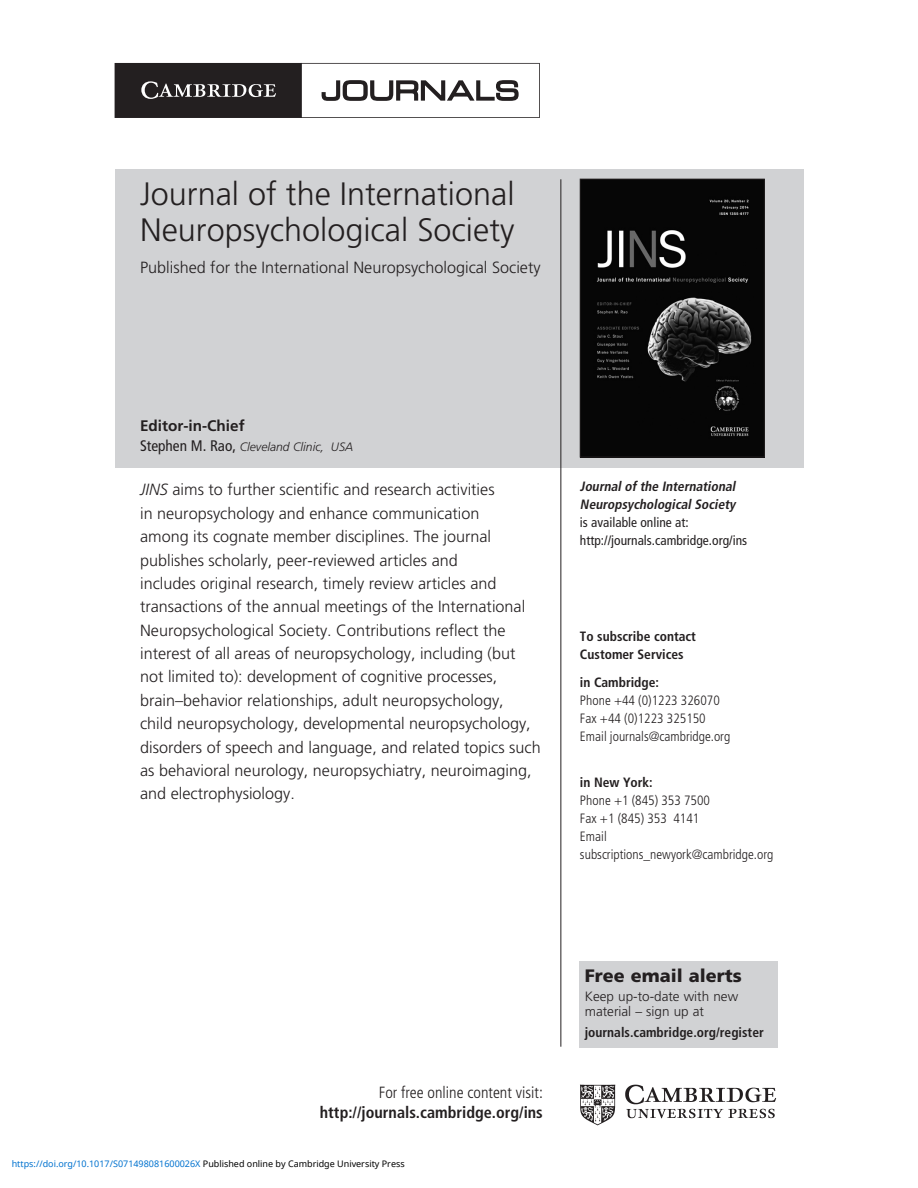
<style>
.page{position:relative;width:918px;height:1188px;background:#fff}
.page>*{position:absolute;margin:0;border:0;box-sizing:border-box;transform-origin:0 0}
.t1{font:300 32.4px/36px "Frutiger LT Std";color:#231f20}
.t2{font:900 18px "Frutiger LT Std";color:#231f20}
.t3{font:300 16.2px/23.4px "Frutiger LT Std";color:#231f20}
.t4{font:700 condensed 16.2px/19.8px "Frutiger LT Std";color:#231f20;text-align:right}
.t5{font:700 15.3px "Frutiger LT Std";color:#231f20}
.t6{font:300 condensed 13.5px/18px "Frutiger LT Std";color:#231f20}
.t7{font:condensed 13.5px/18px "Frutiger LT Std";color:#231f20}
.t8{font:700 condensed 13.5px/18px "Frutiger LT Std";color:#231f20}
.t9{font:300 13.5px/14.4px "Frutiger LT Std";color:#231f20}
.t10{font:italic 300 12.15px "Frutiger LT Std";color:#231f20}
.t11{font:9px "Noto Sans";color:#0172cf}
.s1{font-weight:400;font-style:normal;font-stretch:condensed;font-size:15.3px}
.s2{font-style:italic}
.s3{font-weight:700;font-style:italic}
.s4{font-weight:700}
.s5{font-weight:300}
.s6{color:#000}
</style>
<div class="page">
<div style="left:115px;top:169px;width:688px;height:298px;background:#d1d2d4"></div>
<img style="left:580px;top:1084px;width:197px;height:42px">
<hr style="left:560px;top:179px;width:1px;height:868px;background:#231f20">
<svg style="left:115px;top:63px;width:425px;height:55px"></svg>
<img style="left:582px;top:181px;width:181px;height:274px">
<div style="left:580px;top:179px;width:185px;height:278px;border:1px solid #231f20"></div>
<div style="left:580px;top:961px;width:198px;height:87px;background:#d1d2d4"></div>
<p class="t1" style="left:140px;top:178px;width:376px">Journal of the International<br>Neuropsychological Society</p>
<p class="t3" style="left:140px;top:257px;width:402px">Published for the International Neuropsychological Society</p>
<p class="t5" style="left:140px;top:417px;width:106px">Editor-in-Chief</p>
<p class="t10" style="left:140px;top:440px;width:215px"><span class="s1">Stephen M. Rao,</span> Cleveland Clinic, USA</p>
<p class="t3" style="left:140px;top:479px;width:402px"><span class="s2">JINS</span> aims to further scientific and research activities<br>in neuropsychology and enhance communication<br>among its cognate member disciplines. The journal publishes scholarly, peer-reviewed articles and<br>includes original research, timely review articles and transactions of the annual meetings of the International Neuropsychological Society. Contributions reflect the interest of all areas of neuropsychology, including (but not limited to): development of cognitive processes, brain–behavior relationships, adult neuropsychology,<br>child neuropsychology, developmental neuropsychology, disorders of speech and language, and related topics such as behavioral neurology, neuropsychiatry, neuroimaging, and electrophysiology.</p>
<p class="t7" style="left:580px;top:479px;width:169px"><span class="s3">Journal of the International<br>Neuropsychological Society<br></span>is available online at: http://journals.cambridge.org/ins</p>
<p class="t8" style="left:580px;top:628px;width:118px">To subscribe contact<br>Customer Services</p>
<p class="t6" style="left:580px;top:675px;width:152px"><span class="s4">in Cambridge:<br></span>Phone +44 (0)1223 326070<br>Fax +44 (0)1223 325150<br>Email journals@cambridge.org</p>
<p class="t6" style="left:580px;top:775px;width:195px"><span class="s4">in New York:<br></span>Phone +1 (845) 353 7500<br>Fax +1 (845) 353 4141<br>Email subscriptions_newyork@cambridge.org</p>
<p class="t4" style="left:320px;top:1084px;width:225px"><span class="s5">For free online content visit: </span>http://journals.cambridge.org/ins</p>
<p class="t11" style="left:12px;top:1157px;width:395px">https://doi.org/10.1017/S071498081600026X <span class="s6">Published online by Cambridge University Press</span></p>
<p class="t2" style="left:585px;top:965px;width:159px">Free email alerts</p>
<p class="t9" style="left:585px;top:991px;width:155px">Keep up-to-date with new material – sign up at</p>
<p class="t8" style="left:585px;top:1025px;width:181px">journals.cambridge.org/register</p>
</div>
